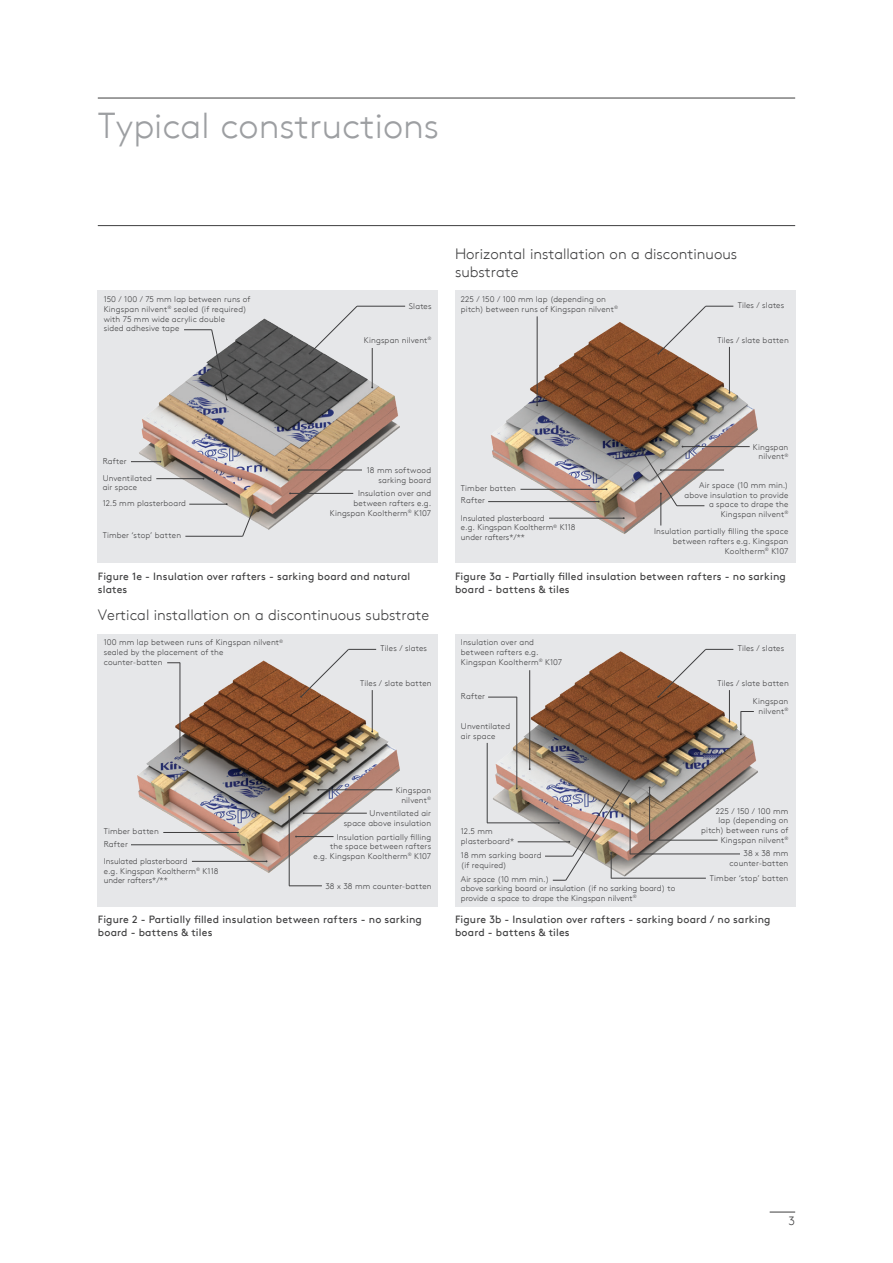
<style>
.page{position:relative;width:893px;height:1263px;background:#fff}
.page>*{position:absolute;margin:0;border:0;box-sizing:border-box;transform-origin:0 0}
.t1{font:300 36px "Kingspan Brown TT";color:#9d9fa2}
.t2{font:300 15px/18px "Kingspan Brown TT";color:#3e3e3f}
.t3{font:300 12px "Kingspan Brown TT";color:#3e3e3f}
.t4{font:10.5px/13.5px "Kingspan Brown TT";letter-spacing:.015em;color:#3e3e3f}
.t5{font:300 8.25px/9.8px "Kingspan Brown TT";letter-spacing:.015em;color:#3e3e3f}
.t6{font:300 4.8px "Kingspan Brown TT";color:#3e3e3f}
</style>
<div class="page">
<svg style="left:770px;top:1212px;width:25px;height:1px"></svg>
<hr style="left:98px;top:98px;width:697px;height:1px;background:#3e3e3f">
<hr style="left:98px;top:225px;width:697px;height:1px;background:#3e3e3f">
<img style="left:98px;top:634px;width:340px;height:272px">
<img style="left:455px;top:291px;width:340px;height:272px">
<img style="left:455px;top:634px;width:340px;height:272px">
<svg style="left:300px;top:649px;width:76px;height:49px;background:#dcdada"></svg>
<svg style="left:657px;top:306px;width:76px;height:48px;background:#dfdfe0"></svg>
<svg style="left:657px;top:649px;width:76px;height:49px;background:#d4cdc9"></svg>
<hr style="left:372px;top:690px;width:1px;height:42px;background:#3e3e3f">
<hr style="left:729px;top:347px;width:1px;height:46px;background:#3e3e3f">
<hr style="left:729px;top:690px;width:1px;height:32px;background:#3e3e3f">
<hr style="left:131px;top:844px;width:113px;height:1px;background:#3e3e3f">
<hr style="left:488px;top:501px;width:111px;height:1px;background:#3e3e3f">
<hr style="left:163px;top:832px;width:75px;height:1px;background:#3e3e3f">
<hr style="left:520px;top:489px;width:87px;height:1px;background:#3e3e3f">
<hr style="left:318px;top:789px;width:74px;height:1px;background:#3e3e3f">
<hr style="left:682px;top:446px;width:68px;height:1px;background:#3e3e3f">
<hr style="left:304px;top:813px;width:63px;height:1px;background:#3e3e3f">
<hr style="left:661px;top:470px;width:63px;height:1px;background:#3e3e3f">
<hr style="left:296px;top:836px;width:38px;height:1px;background:#3e3e3f">
<svg style="left:167px;top:662px;width:13px;height:1px"></svg>
<hr style="left:180px;top:663px;width:1px;height:89px;background:#3e3e3f">
<hr style="left:537px;top:316px;width:1px;height:89px;background:#3e3e3f">
<hr style="left:529px;top:670px;width:1px;height:99px;background:#3e3e3f">
<img style="left:98px;top:291px;width:340px;height:272px">
<hr style="left:357px;top:306px;width:48px;height:1px;background:#3e3e3f">
<svg style="left:309px;top:306px;width:49px;height:48px;background:#dddee0"></svg>
<hr style="left:372px;top:348px;width:1px;height:39px;background:#3e3e3f">
<svg style="left:131px;top:461px;width:30px;height:2px"></svg>
<hr style="left:156px;top:478px;width:48px;height:1px;background:#3e3e3f">
<hr style="left:189px;top:504px;width:38px;height:1px;background:#3e3e3f">
<hr style="left:289px;top:470px;width:73px;height:1px;background:#3e3e3f">
<hr style="left:290px;top:493px;width:63px;height:1px;background:#3e3e3f">
<svg style="left:184px;top:329px;width:44px;height:72px;background:#adaeb1"></svg>
<hr style="left:185px;top:536px;width:58px;height:1px;background:#3e3e3f">
<svg style="left:242px;top:506px;width:13px;height:31px"></svg>
<hr style="left:192px;top:861px;width:75px;height:1px;background:#3e3e3f">
<hr style="left:549px;top:518px;width:75px;height:1px;background:#3e3e3f">
<hr style="left:289px;top:885px;width:33px;height:1px;background:#3e3e3f">
<hr style="left:289px;top:797px;width:1px;height:89px;background:#3e3e3f">
<hr style="left:661px;top:493px;width:1px;height:32px;background:#3e3e3f">
<svg style="left:640px;top:446px;width:64px;height:60px;background:#b3a39e"></svg>
<hr style="left:487px;top:743px;width:1px;height:80px;background:#3e3e3f">
<hr style="left:487px;top:823px;width:72px;height:1px;background:#3e3e3f">
<svg style="left:488px;top:697px;width:29px;height:1px"></svg>
<hr style="left:517px;top:697px;width:1px;height:91px;background:#3e3e3f">
<hr style="left:518px;top:841px;width:51px;height:1px;background:#3e3e3f">
<svg style="left:740px;top:711px;width:14px;height:24px"></svg>
<hr style="left:611px;top:878px;width:95px;height:1px;background:#3e3e3f">
<hr style="left:630px;top:854px;width:110px;height:1px;background:#3e3e3f">
<svg style="left:545px;top:780px;width:86px;height:101px;background:#bbaea8"></svg>
<hr style="left:650px;top:840px;width:68px;height:1px;background:#3e3e3f">
<hr style="left:649px;top:787px;width:1px;height:53px;background:#3e3e3f">
<h1 class="t1" style="left:98px;top:99px;width:343px">Typical constructions</h1>
<p class="t5" style="left:104px;top:294px;width:148px">150 / 100 / 75 mm lap between runs of<br>Kingspan nilvent<sup>®</sup> sealed (if required) with 75 mm wide acrylic double<br>sided adhesive tape</p>
<p class="t5" style="left:409px;top:300px;width:24px">Slates</p>
<p class="t5" style="left:364px;top:334px;width:69px">Kingspan nilvent<sup>®</sup></p>
<h2 class="t2" style="left:455px;top:244px;width:284px">Horizontal installation on a discontinuous substrate</h2>
<p class="t5" style="left:461px;top:294px;width:159px">225 / 150 / 100 mm lap (depending on pitch) between runs of Kingspan nilvent<sup>®</sup></p>
<p class="t5" style="left:738px;top:299px;width:48px">Tiles / slates</p>
<p class="t5" style="left:717px;top:334px;width:73px">Tiles / slate batten</p>
<p class="t5" style="left:103px;top:452px;width:51px;line-height:17px">Rafter<br>Unventilated</p>
<p class="t5" style="left:103px;top:479px;width:85px;line-height:15.8px">air space<br>12.5 mm plasterboard</p>
<p class="t5" style="left:103px;top:530px;width:80px">Timber ‘stop’ batten</p>
<p class="t5" style="left:367px;top:465px;width:66px;text-align:right">18 mm softwood sarking board</p>
<p class="t5" style="left:330px;top:488px;width:103px;text-align:right">Insulation over and between rafters e.g.<br>Kingspan Kooltherm<sup>®</sup> K107</p>
<p class="t4" style="left:98px;top:568px;width:314px">Figure 1e - Insulation over rafters - sarking board and natural slates</p>
<h2 class="t2" style="left:98px;top:605px;width:333px">Vertical installation on a discontinuous substrate</h2>
<p class="t5" style="left:104px;top:637px;width:181px">100 mm lap between runs of Kingspan nilvent<sup>® </sup>sealed by the placement of the counter-batten</p>
<p class="t5" style="left:381px;top:642px;width:48px">Tiles / slates</p>
<p class="t5" style="left:360px;top:677px;width:73px">Tiles / slate batten</p>
<p class="t5" style="left:396px;top:784px;width:37px;text-align:right">Kingspan nilvent<sup>®</sup></p>
<p class="t5" style="left:461px;top:483px;width:57px">Timber batten</p>
<p class="t5" style="left:461px;top:495px;width:26px">Rafter</p>
<p class="t5" style="left:461px;top:512px;width:116px">Insulated plasterboard<br>e.g. Kingspan Kooltherm<sup>®</sup> K118 under rafters*/**</p>
<p class="t5" style="left:753px;top:441px;width:37px;text-align:right">Kingspan nilvent<sup>®</sup></p>
<p class="t5" style="left:685px;top:480px;width:105px;text-align:right">Air space (10 mm min.) above insulation to provide a space to drape the<br>Kingspan nilvent<sup>®</sup></p>
<p class="t5" style="left:654px;top:526px;width:136px;text-align:right">Insulation partially filling the space between rafters e.g. Kingspan<br>Kooltherm<sup>®</sup> K107</p>
<p class="t4" style="left:455px;top:568px;width:332px">Figure 3a - Partially filled insulation between rafters - no sarking board - battens &amp; tiles</p>
<p class="t5" style="left:461px;top:637px;width:103px">Insulation over and between rafters e.g.<br>Kingspan Kooltherm<sup>®</sup> K107</p>
<p class="t5" style="left:461px;top:690px;width:26px">Rafter</p>
<p class="t5" style="left:461px;top:720px;width:51px">Unventilated air space</p>
<p class="t5" style="left:738px;top:642px;width:48px">Tiles / slates</p>
<p class="t5" style="left:717px;top:677px;width:73px">Tiles / slate batten</p>
<p class="t5" style="left:753px;top:695px;width:37px;text-align:right">Kingspan nilvent<sup>®</sup></p>
<p class="t5" style="left:104px;top:826px;width:57px">Timber batten</p>
<p class="t5" style="left:104px;top:838px;width:26px">Rafter</p>
<p class="t5" style="left:104px;top:855px;width:116px">Insulated plasterboard<br>e.g. Kingspan Kooltherm<sup>®</sup> K118 under rafters*/**</p>
<p class="t5" style="left:716px;top:805px;width:74px">225 / 150 / 100 mm</p>
<p class="t5" style="left:718px;top:815px;width:72px">lap (depending on</p>
<p class="t5" style="left:701px;top:825px;width:89px">pitch) between runs of</p>
<p class="t5" style="left:721px;top:834px;width:65px">Kingspan nilvent</p>
<p class="t5" style="left:344px;top:808px;width:89px;text-align:right">Unventilated air<br>space above insulation</p>
<p class="t5" style="left:461px;top:826px;width:55px">12.5 mm plasterboard*</p>
<p class="t5" style="left:461px;top:850px;width:82px">18 mm sarking board (if required)</p>
<p class="t5" style="left:337px;top:831px;width:96px">Insulation partially filling</p>
<p class="t6" style="left:784px;top:835px;width:6px">®</p>
<p class="t5" style="left:314px;top:841px;width:119px;text-align:right">the space between rafters<br>e.g. Kingspan Kooltherm<sup>®</sup> K107</p>
<p class="t5" style="left:730px;top:848px;width:60px;text-align:right">38 x 38 mm counter-batten</p>
<p class="t5" style="left:325px;top:880px;width:108px">38 x 38 mm counter-batten</p>
<p class="t5" style="left:461px;top:873px;width:216px">Air space (10 mm min.)<br>above sarking board or insulation (if no sarking board) to provide a space to drape the Kingspan nilvent<sup>®</sup></p>
<p class="t5" style="left:710px;top:873px;width:80px">Timber ‘stop’ batten</p>
<p class="t4" style="left:98px;top:912px;width:326px">Figure 2 - Partially filled insulation between rafters - no sarking board - battens &amp; tiles</p>
<p class="t4" style="left:455px;top:912px;width:317px">Figure 3b - Insulation over rafters - sarking board / no sarking board - battens &amp; tiles</p>
<h3 class="t3" style="left:789px;top:1212px;width:8px">3</h3>
</div>
